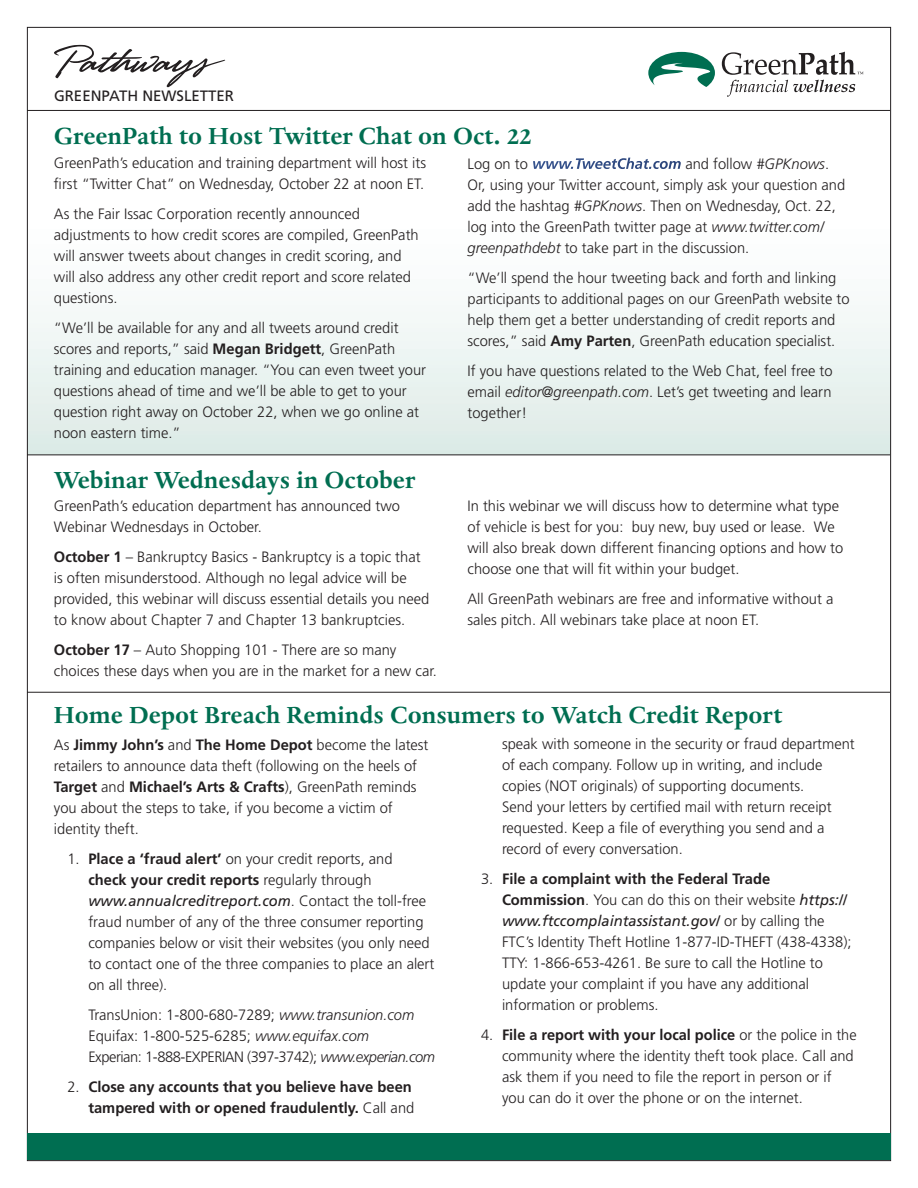
<style>
.page{position:relative;width:918px;height:1188px;background:#fff}
.page>*{position:absolute;margin:0;border:0;box-sizing:border-box;transform-origin:0 0}
.main_text{font:700 27px "Dante";color:#006e51}
.main_text-2{font:300 15px/21px "Frutiger";color:#231f20}
.main_text-3{font:700 15px/21px "Frutiger";color:#231f20;text-align:right}
.issue_info{font:15px "Frutiger";color:#231f20}
.s1{font-weight:700}
.s2{font-weight:700;font-style:italic;color:#fff}
.s3{font-style:italic}
.s4{font-weight:400;font-style:italic}
.s5{font-weight:300}
</style>
<div class="page">
<div style="left:28px;top:114px;width:862px;height:341px;background:linear-gradient(to bottom,#fff,#e2eeea)"></div>
<div style="left:27px;top:1134px;width:864px;height:26px;background:#006e51"></div>
<svg style="left:54px;top:45px;width:171px;height:42px"></svg>
<hr style="left:27px;top:110px;width:863px;height:1px;background:#231f20">
<hr style="left:27px;top:454px;width:863px;height:1px;background:#231f20">
<hr style="left:27px;top:692px;width:863px;height:1px;background:#231f20">
<svg style="left:648px;top:52px;width:67px;height:35px"></svg>
<svg style="left:722px;top:52px;width:141px;height:45px"></svg>
<p class="issue_info" style="left:54px;top:86px;width:182px">GREENPATH NEWSLETTER</p>
<p class="main_text" style="left:54px;top:121px;width:479px">GreenPath to Host Twitter Chat on Oct. 22</p>
<p class="main_text-2" style="left:54px;top:153px;width:374px">GreenPath’s education and training department will host its first “Twitter Chat” on Wednesday, October 22 at noon ET.</p>
<p class="main_text-2" style="left:54px;top:204px;width:366px">As the Fair Issac Corporation recently announced adjustments to how credit scores are compiled, GreenPath will answer tweets about changes in credit scoring, and will also address any other credit report and score related questions.</p>
<p class="main_text-2" style="left:54px;top:318px;width:374px">“We’ll be available for any and all tweets around credit scores and reports,” said <span class="s1">Megan Bridgett</span>, GreenPath training and education manager. “You can even tweet your questions ahead of time and we’ll be able to get to your question right away on October 22, when we go online at noon eastern time.”</p>
<p class="main_text" style="left:54px;top:465px;width:362px">Webinar Wednesdays in October</p>
<p class="main_text-2" style="left:54px;top:495px;width:348px">GreenPath’s education department has announced two<br>Webinar Wednesdays in October.</p>
<p class="main_text-2" style="left:54px;top:546px;width:377px"><span class="s1">October 1</span> – Bankruptcy Basics - Bankruptcy is a topic that is often misunderstood. Although no legal advice will be provided, this webinar will discuss essential details you need to know about Chapter 7 and Chapter 13 bankruptcies.</p>
<p class="main_text-2" style="left:54px;top:639px;width:385px"><span class="s1">October 17</span> – Auto Shopping 101 - There are so many choices these days when you are in the market for a new car.</p>
<p class="main_text-2" style="left:467px;top:153px;width:379px">Log on to <span class="s2">www.TweetChat.com</span> and follow <span class="s3">#GPKnows</span>.<br>Or, using your Twitter account, simply ask your question and add the hashtag <span class="s3">#GPKnows</span>. Then on Wednesday, Oct. 22, log into the GreenPath twitter page at <span class="s3">www.twitter.com/ greenpathdebt</span> to take part in the discussion.</p>
<p class="main_text-2" style="left:467px;top:267px;width:384px">“We’ll spend the hour tweeting back and forth and linking participants to additional pages on our GreenPath website to help them get a better understanding of credit reports and scores,” said <span class="s1">Amy Parten</span>, GreenPath education specialist.</p>
<p class="main_text-2" style="left:467px;top:360px;width:367px;text-align:justify">If you have questions related to the Web Chat, feel free to email <span class="s3">editor@greenpath.com</span>. Let’s get tweeting and learn together!</p>
<p class="main_text-2" style="left:467px;top:495px;width:377px">In this webinar we will discuss how to determine what type of vehicle is best for you: buy new, buy used or lease. We will also break down different financing options and how to choose one that will fit within your budget.</p>
<p class="main_text-2" style="left:467px;top:588px;width:367px">All GreenPath webinars are free and informative without a sales pitch. All webinars take place at noon ET.</p>
<p class="main_text" style="left:54px;top:700px;width:730px">Home Depot Breach Reminds Consumers to Watch Credit Report</p>
<p class="main_text-2" style="left:54px;top:734px;width:376px">As <span class="s1">Jimmy John’s</span> and <span class="s1">The Home Depot</span> become the latest retailers to announce data theft (following on the heels of <span class="s1">Target</span> and <span class="s1">Michael’s Arts &amp; Crafts</span>), GreenPath reminds you about the steps to take, if you become a victim of identity theft.</p>
<p class="main_text-2" style="left:88px;top:848px;width:348px;text-indent:-21px">1. <span class="s1">Place a ‘fraud alert’</span> on your credit reports, and <span class="s1">check your credit reports</span> regularly through <span class="s4">www.annualcreditreport.com</span>. Contact the toll-free fraud number of any of the three consumer reporting companies below or visit their websites (you only need to contact one of the three companies to place an alert on all three).</p>
<p class="main_text-2" style="left:88px;top:1004px;width:348px">TransUnion: 1-800-680-7289; <span class="s3">www.transunion.com<br></span>Equifax: 1-800-525-6285; <span class="s3">www.equifax.com<br></span>Experian: 1-888-EXPERIAN (397-3742); <span class="s3">www.experian.com</span></p>
<p class="main_text-3" style="left:67px;top:1076px;width:348px"><span class="s5">2.</span> Close any accounts that you believe have been tampered with or opened fraudulently. <span class="s5">Call and</span></p>
<p class="main_text-2" style="left:502px;top:734px;width:354px">speak with someone in the security or fraud department of each company. Follow up in writing, and include copies (NOT originals) of supporting documents.<br>Send your letters by certified mail with return receipt requested. Keep a file of everything you send and a record of every conversation.</p>
<p class="main_text-2" style="left:502px;top:869px;width:351px;text-indent:-21px">3. <span class="s1">File a complaint with the Federal Trade Commission</span>. You can do this on their website <span class="s4">https:// www.ftccomplaintassistant.gov/</span> or by calling the FTC’s Identity Theft Hotline 1-877-ID-THEFT (438-4338); TTY: 1-866-653-4261. Be sure to call the Hotline to update your complaint if you have any additional information or problems.</p>
<p class="main_text-2" style="left:502px;top:1025px;width:356px;text-indent:-21px">4. <span class="s1">File a report with your local police</span> or the police in the community where the identity theft took place. Call and ask them if you need to file the report in person or if you can do it over the phone or on the internet.</p>
</div>
